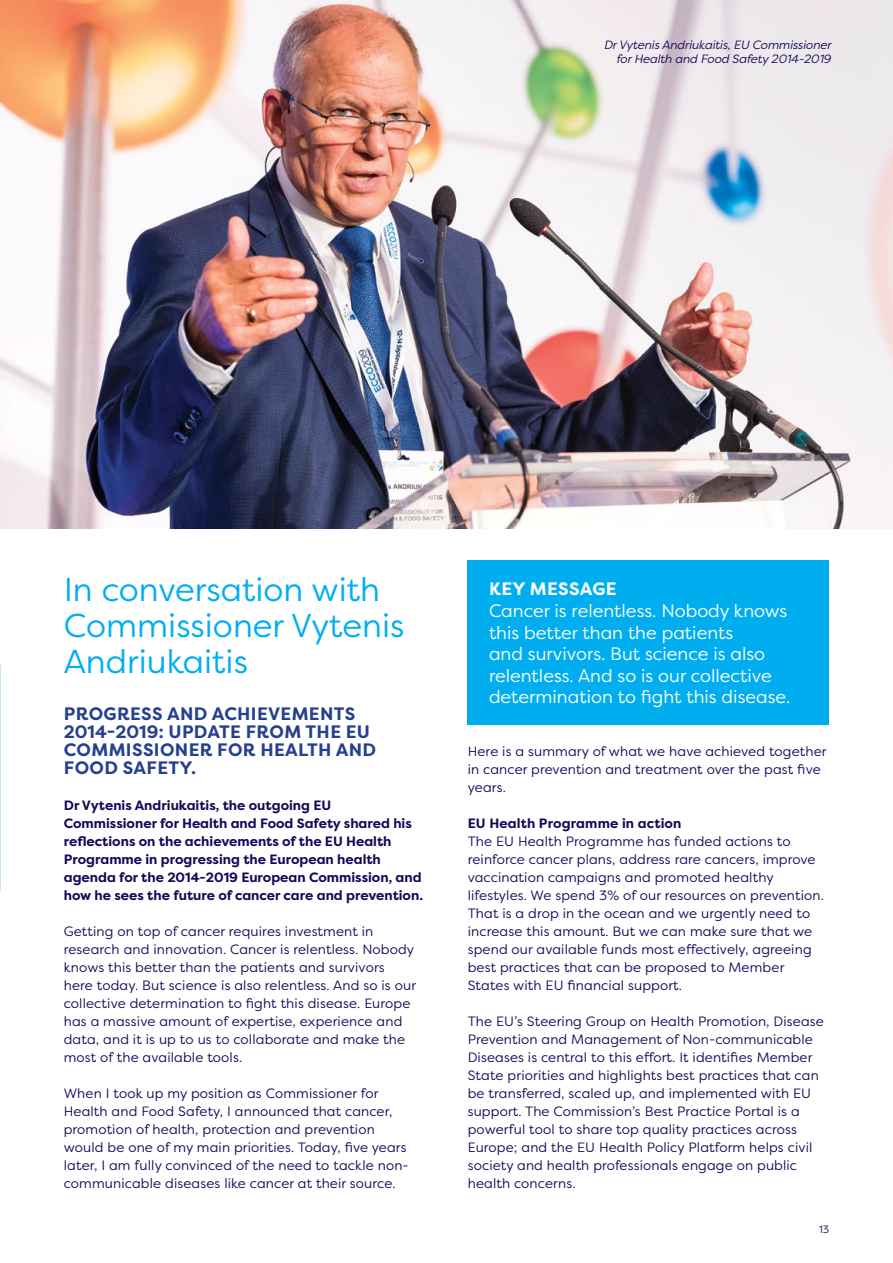
<style>
.page{position:relative;width:893px;height:1263px;background:#fff}
.page>*{position:absolute;margin:0;border:0;box-sizing:border-box;transform-origin:0 0}
.Titel{font:33px/36px "Filson Pro";color:#00aeef}
.Titel-2{font:18px/21.6px "Filson Pro";color:#fff}
.Subtitel{font:700 18px/18px "Filson Pro";letter-spacing:.02em;color:#25408f}
.Titel-3{font:700 18px "Filson Pro";letter-spacing:.02em;color:#fff}
.body{font:13.5px/18px "Filson Pro";letter-spacing:.01em;color:#150958}
.Bold{font:700 13.5px/18px "Filson Pro";color:#150958}
.body-2{font:700 13.5px "Filson Pro";letter-spacing:.01em;color:#150958}
.body-3{font:italic 12px/13.5px "Filson Pro";color:#150958;text-align:right}
.t1{font:10.5px "Filson Pro";color:#150958}
</style>
<div class="page">
<div style="left:468px;top:561px;width:361px;height:164px;background:#00aeef"></div>
<img style="left:0;top:0;width:893px;height:528px">
<p class="body-3" style="left:604px;top:38px;width:232px">DrVytenisAndriukaitis,EU Commissioner forHealth and Food Safety2014-2019</p>
<p class="Titel" style="left:64px;top:570px;width:342px">In conversation with<br>Commissioner Vytenis<br>Andriukaitis</p>
<p class="Subtitel" style="left:64px;top:705px;width:314px">PROGRESS AND ACHIEVEMENTS<br>2014-2019: UPDATE FROM THE EU<br>COMMISSIONER FOR HEALTH AND<br>FOOD SAFETY.</p>
<p class="Bold" style="left:64px;top:796px;width:361px">Dr Vytenis Andriukaitis, the outgoing EU Commissioner for Health and Food Safety shared his reflections on the achievements of the EU Health Programme in progressing the European health agenda for the 2014-2019 European Commission, and how he sees the future of cancer care and prevention.</p>
<p class="body" style="left:64px;top:922px;width:354px">Getting on top of cancer requires investment in research and innovation. Cancer is relentless. Nobody knows this better than the patients and survivors here today. But science is also relentless. And so is our collective determination to fight this disease. Europe has a massive amount of expertise, experience and data, and it is up to us to collaborate and make the most of the available tools.</p>
<p class="body" style="left:64px;top:1084px;width:346px">When I took up my position as Commissioner for Health and Food Safety, I announced that cancer, promotion of health, protection and prevention would be one of my main priorities. Today, five years later, I am fully convinced of the need to tackle non&shy;communicable diseases like cancer at their source.</p>
<p class="Titel-3" style="left:489px;top:578px;width:129px">KEY MESSAGE</p>
<p class="Titel-2" style="left:489px;top:599px;width:303px">Cancer is relentless. Nobody knows this better than the patients<br>and survivors. But science is also relentless. And so is our collective determination to fight this disease.</p>
<p class="body" style="left:468px;top:742px;width:360px">Here is a summary of what we have achieved together in cancer prevention and treatment over the past five years.</p>
<p class="body-2" style="left:468px;top:815px;width:215px">EU Health Programme in action</p>
<p class="body" style="left:468px;top:832px;width:358px">The EU Health Programme has funded actions to reinforce cancer plans, address rare cancers, improve vaccination campaigns and promoted healthy lifestyles. We spend 3% of our resources on prevention.<br>That is a drop in the ocean and we urgently need to increase this amount. But we can make sure that we spend our available funds most effectively, agreeing best practices that can be proposed to Member States with EU financial support.</p>
<p class="body" style="left:468px;top:1012px;width:358px">The EU’s Steering Group on Health Promotion, Disease Prevention and Management of Non-communicable Diseases is central to this effort. It identifies Member State priorities and highlights best practices that can be transferred, scaled up, and implemented with EU support. The Commission’s Best Practice Portal is a powerful tool to share top quality practices across Europe; and the EU Health Policy Platform helps civil society and health professionals engage on public health concerns.</p>
<p class="t1" style="left:819px;top:1222px;width:12px">13</p>
</div>
